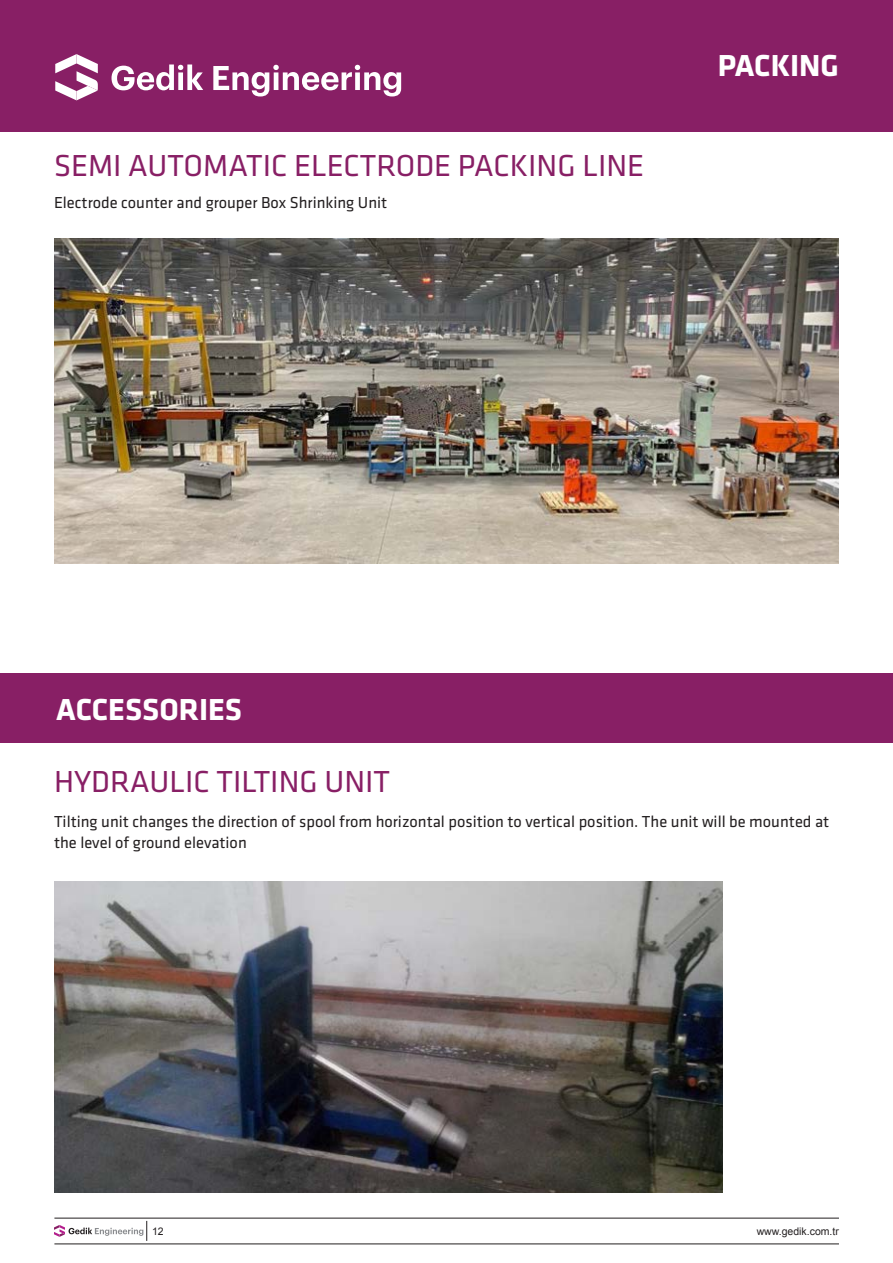
<style>
.page{position:relative;width:893px;height:1263px;background:#fff}
.page>*{position:absolute;margin:0;border:0;box-sizing:border-box;transform-origin:0 0}
.t1{font:31.5px "Klavika";color:#881f65}
.t2{font:700 31.5px "Klavika";color:#fff}
.t3{font:16.5px/21px "Klavika";color:#231f20}
.t4{font:10.5px "Arial";color:#231f20}
</style>
<div class="page">
<hr style="left:54px;top:1218px;width:785px;height:1px;background:#231f20">
<hr style="left:54px;top:1244px;width:785px;height:1px;background:#231f20">
<svg style="left:54px;top:1221px;width:93px;height:20px"></svg>
<div style="left:0;top:0;width:893px;height:131px;background:#881f65"></div>
<svg style="left:55px;top:54px;width:43px;height:46px"></svg>
<svg style="left:112px;top:64px;width:91px;height:26px"></svg>
<svg style="left:213px;top:65px;width:188px;height:31px"></svg>
<img style="left:54px;top:239px;width:785px;height:325px">
<img style="left:54px;top:881px;width:669px;height:312px">
<hr style="left:892px;top:0;width:1px;height:1263px;background:#881f65">
<img style="left:892px;top:593px;width:1px;height:216px">
<div style="left:0;top:673px;width:893px;height:70px;background:#881f65"></div>
<p class="t1" style="left:54px;top:148px;width:592px">SEMI AUTOMATIC ELECTRODE PACKING LINE</p>
<p class="t3" style="left:54px;top:193px;width:335px">Electrode counter and grouper Box Shrinking Unit</p>
<p class="t2" style="left:718px;top:48px;width:123px">PACKING</p>
<p class="t2" style="left:56px;top:692px;width:187px">ACCESSORIES</p>
<p class="t1" style="left:54px;top:764px;width:338px">HYDRAULIC TILTING UNIT</p>
<p class="t3" style="left:54px;top:811px;width:777px">Tilting unit changes the direction of spool from horizontal position to vertical position. The unit will be mounted at the level of ground elevation</p>
<p class="t4" style="left:152px;top:1225px;width:13px">12</p>
<p class="t4" style="left:757px;top:1224px;width:84px">www.gedik.com.tr</p>
</div>
